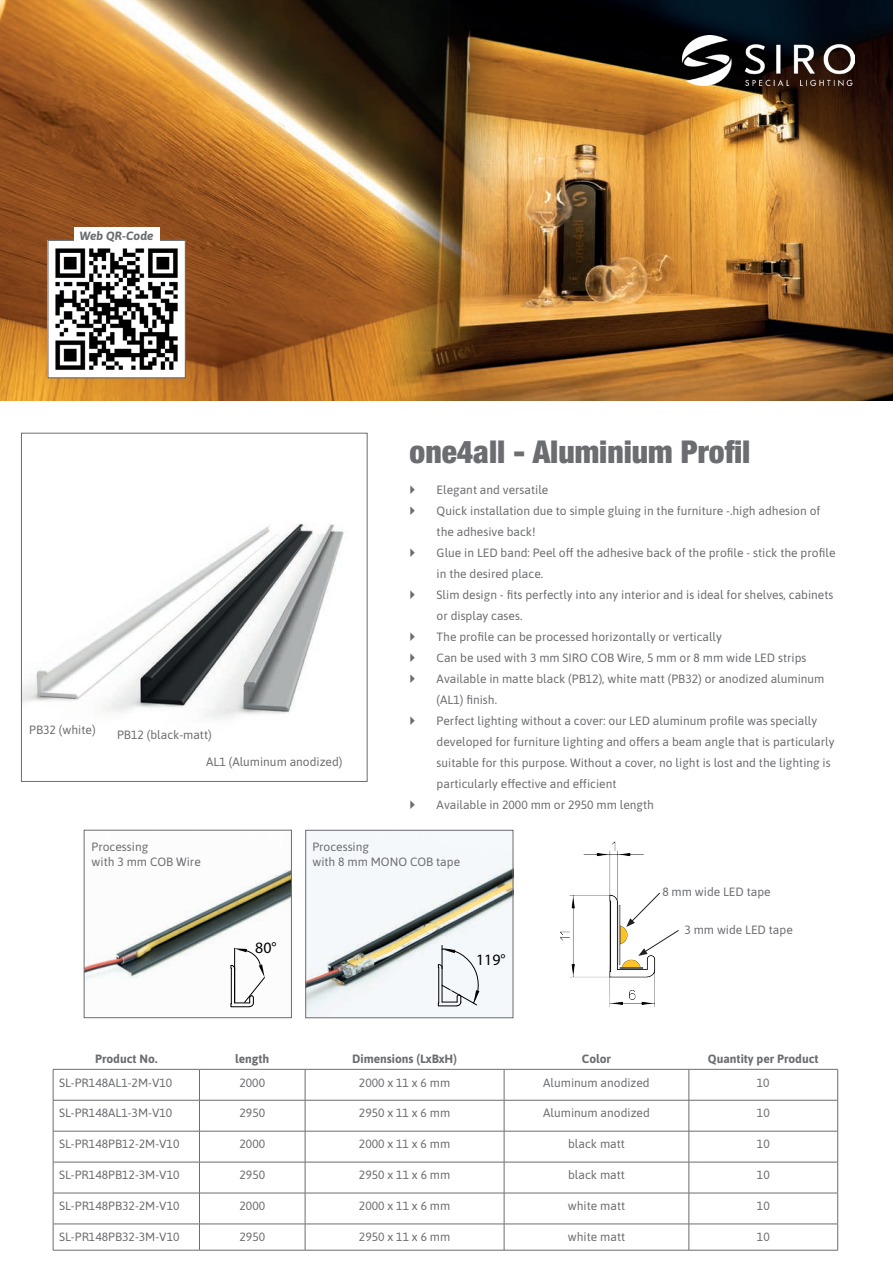
<style>
.page{position:relative;width:893px;height:1263px;background:#fff}
.page>*{position:absolute;margin:0;border:0;box-sizing:border-box;transform-origin:0 0}
.t1{font:900 condensed 31.5px "Helvetica Neue LTW1 G";color:#6c6d70}
.t2{font:15.9px "Myriad Pro";color:#000001}
.t3{font:12px/21px "Asap";color:#6c6d70}
.t4{font:700 12px "Asap";color:#6c6d70}
.t5{font:italic 700 12px "Asap";color:#6c6d70}
</style>
<div class="page">
<img style="left:0;top:0;width:893px;height:401px">
<img style="left:683px;top:36px;width:172px;height:50px">
<img style="left:49px;top:242px;width:135px;height:134px">
<div style="left:47px;top:240px;width:139px;height:138px;border:1px solid #6c6d70"></div>
<div style="left:74px;top:227px;width:86px;height:16px;background:#fff"></div>
<hr style="left:53px;top:1069px;width:146px;height:1px;background:#6c6d70">
<hr style="left:53px;top:1069px;width:1px;height:31px;background:#6c6d70">
<hr style="left:199px;top:1069px;width:106px;height:1px;background:#6c6d70">
<hr style="left:199px;top:1069px;width:1px;height:31px;background:#6c6d70">
<hr style="left:305px;top:1069px;width:199px;height:1px;background:#6c6d70">
<hr style="left:305px;top:1069px;width:1px;height:31px;background:#6c6d70">
<hr style="left:504px;top:1069px;width:185px;height:1px;background:#6c6d70">
<hr style="left:504px;top:1069px;width:1px;height:31px;background:#6c6d70">
<hr style="left:689px;top:1069px;width:149px;height:1px;background:#6c6d70">
<hr style="left:689px;top:1069px;width:1px;height:31px;background:#6c6d70">
<hr style="left:837px;top:1069px;width:1px;height:31px;background:#6c6d70">
<hr style="left:53px;top:1100px;width:146px;height:1px;background:#6c6d70">
<hr style="left:53px;top:1100px;width:1px;height:31px;background:#6c6d70">
<hr style="left:199px;top:1100px;width:106px;height:1px;background:#6c6d70">
<hr style="left:199px;top:1100px;width:1px;height:31px;background:#6c6d70">
<hr style="left:305px;top:1100px;width:199px;height:1px;background:#6c6d70">
<hr style="left:305px;top:1100px;width:1px;height:31px;background:#6c6d70">
<hr style="left:504px;top:1100px;width:185px;height:1px;background:#6c6d70">
<hr style="left:504px;top:1100px;width:1px;height:31px;background:#6c6d70">
<hr style="left:689px;top:1100px;width:149px;height:1px;background:#6c6d70">
<hr style="left:689px;top:1100px;width:1px;height:31px;background:#6c6d70">
<hr style="left:837px;top:1100px;width:1px;height:31px;background:#6c6d70">
<hr style="left:53px;top:1131px;width:146px;height:1px;background:#6c6d70">
<hr style="left:53px;top:1131px;width:1px;height:31px;background:#6c6d70">
<hr style="left:199px;top:1131px;width:106px;height:1px;background:#6c6d70">
<hr style="left:199px;top:1131px;width:1px;height:31px;background:#6c6d70">
<hr style="left:305px;top:1131px;width:199px;height:1px;background:#6c6d70">
<hr style="left:305px;top:1131px;width:1px;height:31px;background:#6c6d70">
<hr style="left:504px;top:1131px;width:185px;height:1px;background:#6c6d70">
<hr style="left:504px;top:1131px;width:1px;height:31px;background:#6c6d70">
<hr style="left:689px;top:1131px;width:149px;height:1px;background:#6c6d70">
<hr style="left:689px;top:1131px;width:1px;height:31px;background:#6c6d70">
<hr style="left:837px;top:1131px;width:1px;height:31px;background:#6c6d70">
<hr style="left:53px;top:1162px;width:146px;height:1px;background:#6c6d70">
<hr style="left:53px;top:1162px;width:1px;height:31px;background:#6c6d70">
<hr style="left:199px;top:1162px;width:106px;height:1px;background:#6c6d70">
<hr style="left:199px;top:1162px;width:1px;height:31px;background:#6c6d70">
<hr style="left:305px;top:1162px;width:199px;height:1px;background:#6c6d70">
<hr style="left:305px;top:1162px;width:1px;height:31px;background:#6c6d70">
<hr style="left:504px;top:1162px;width:185px;height:1px;background:#6c6d70">
<hr style="left:504px;top:1162px;width:1px;height:31px;background:#6c6d70">
<hr style="left:689px;top:1162px;width:149px;height:1px;background:#6c6d70">
<hr style="left:689px;top:1162px;width:1px;height:31px;background:#6c6d70">
<hr style="left:837px;top:1162px;width:1px;height:31px;background:#6c6d70">
<hr style="left:53px;top:1193px;width:146px;height:1px;background:#6c6d70">
<hr style="left:53px;top:1193px;width:1px;height:31px;background:#6c6d70">
<hr style="left:199px;top:1193px;width:106px;height:1px;background:#6c6d70">
<hr style="left:199px;top:1193px;width:1px;height:31px;background:#6c6d70">
<hr style="left:305px;top:1193px;width:199px;height:1px;background:#6c6d70">
<hr style="left:305px;top:1193px;width:1px;height:31px;background:#6c6d70">
<hr style="left:504px;top:1193px;width:185px;height:1px;background:#6c6d70">
<hr style="left:504px;top:1193px;width:1px;height:31px;background:#6c6d70">
<hr style="left:689px;top:1193px;width:149px;height:1px;background:#6c6d70">
<hr style="left:689px;top:1193px;width:1px;height:31px;background:#6c6d70">
<hr style="left:837px;top:1193px;width:1px;height:31px;background:#6c6d70">
<hr style="left:53px;top:1224px;width:146px;height:1px;background:#6c6d70">
<svg style="left:53px;top:1224px;width:1px;height:26px"></svg>
<hr style="left:199px;top:1224px;width:106px;height:1px;background:#6c6d70">
<svg style="left:199px;top:1224px;width:1px;height:26px"></svg>
<hr style="left:305px;top:1224px;width:199px;height:1px;background:#6c6d70">
<svg style="left:305px;top:1224px;width:1px;height:26px"></svg>
<hr style="left:504px;top:1224px;width:185px;height:1px;background:#6c6d70">
<svg style="left:504px;top:1224px;width:1px;height:26px"></svg>
<hr style="left:689px;top:1224px;width:149px;height:1px;background:#6c6d70">
<svg style="left:689px;top:1224px;width:1px;height:26px"></svg>
<svg style="left:837px;top:1224px;width:1px;height:26px"></svg>
<hr style="left:53px;top:1250px;width:146px;height:1px;background:#6c6d70">
<hr style="left:199px;top:1250px;width:106px;height:1px;background:#6c6d70">
<hr style="left:305px;top:1250px;width:199px;height:1px;background:#6c6d70">
<hr style="left:504px;top:1250px;width:185px;height:1px;background:#6c6d70">
<hr style="left:689px;top:1250px;width:149px;height:1px;background:#6c6d70">
<img style="left:23px;top:523px;width:321px;height:196px">
<div style="left:21px;top:433px;width:346px;height:349px;border:1px solid #6c6d70"></div>
<img style="left:307px;top:862px;width:204px;height:154px">
<div style="left:305px;top:830px;width:208px;height:188px;border:1px solid #6c6d70"></div>
<img style="left:560px;top:841px;width:96px;height:166px">
<svg style="left:437px;top:945px;width:42px;height:62px"></svg>
<svg style="left:626px;top:892px;width:53px;height:64px"></svg>
<img style="left:86px;top:869px;width:204px;height:111px">
<div style="left:84px;top:830px;width:208px;height:188px;border:1px solid #6c6d70"></div>
<svg style="left:230px;top:948px;width:35px;height:60px"></svg>
<p class="t5" style="left:80px;top:227px;width:75px">Web QR-Code</p>
<p class="t3" style="left:29px;top:718px;width:68px">PB32 (white)</p>
<p class="t3" style="left:117px;top:724px;width:96px">PB12 (black-matt)</p>
<p class="t3" style="left:206px;top:751px;width:138px">AL1 (Aluminum anodized)</p>
<h1 class="t1" style="left:410px;top:433px;width:342px">one4all - Aluminium Profil</h1>
<p class="t3" style="left:437px;top:478px;width:400px">Elegant and versatile<br>Quick installation due to simple gluing in the furniture -.high adhesion of the adhesive back!<br>Glue in LED band: Peel off the adhesive back of the profile - stick the profile in the desired place.<br>Slim design - fits perfectly into any interior and is ideal for shelves, cabinets or display cases.<br>The profile can be processed horizontally or vertically<br>Can be used with 3 mm SIRO COB Wire, 5 mm or 8 mm wide LED strips Available in matte black (PB12), white matt (PB32) or anodized aluminum (AL1) finish.<br>Perfect lighting without a cover: our LED aluminum profile was specially developed for furniture lighting and offers a beam angle that is particularly suitable for this purpose. Without a cover, no light is lost and the lighting is particularly effective and efficient<br>Available in 2000 mm or 2950 mm length</p>
<p class="t3" style="left:92px;top:838px;width:111px;line-height:15px">Processing<br>with 3 mm COB Wire</p>
<h2 class="t2" style="left:255px;top:938px;width:23px">80°</h2>
<p class="t3" style="left:312px;top:838px;width:149px;line-height:15px">Processing<br>with 8 mm MONO COB tape</p>
<h2 class="t2" style="left:476px;top:950px;width:31px">119°</h2>
<p class="t3" style="left:662px;top:880px;width:110px">8 mm wide LED tape</p>
<p class="t3" style="left:684px;top:918px;width:110px">3 mm wide LED tape</p>
<p class="t4" style="left:95px;top:1050px;width:64px">Product No.</p>
<p class="t4" style="left:235px;top:1050px;width:36px">length</p>
<p class="t4" style="left:352px;top:1050px;width:106px">Dimensions (LxBxH)</p>
<p class="t4" style="left:582px;top:1050px;width:31px">Color</p>
<p class="t4" style="left:708px;top:1050px;width:112px">Quantity per Product</p>
<p class="t3" style="left:59px;top:1071px;width:115px">SL-PR148AL1-2M-V10</p>
<p class="t3" style="left:239px;top:1071px;width:27px">2000</p>
<p class="t3" style="left:359px;top:1071px;width:93px">2000 x 11 x 6 mm</p>
<p class="t3" style="left:543px;top:1071px;width:108px">Aluminum anodized</p>
<p class="t3" style="left:757px;top:1071px;width:14px">10</p>
<p class="t3" style="left:59px;top:1102px;width:115px">SL-PR148AL1-3M-V10</p>
<p class="t3" style="left:239px;top:1102px;width:27px">2950</p>
<p class="t3" style="left:359px;top:1102px;width:93px">2950 x 11 x 6 mm</p>
<p class="t3" style="left:543px;top:1102px;width:108px">Aluminum anodized</p>
<p class="t3" style="left:757px;top:1102px;width:14px">10</p>
<p class="t3" style="left:59px;top:1133px;width:122px">SL-PR148PB12-2M-V10</p>
<p class="t3" style="left:239px;top:1133px;width:27px">2000</p>
<p class="t3" style="left:359px;top:1133px;width:93px">2000 x 11 x 6 mm</p>
<p class="t3" style="left:568px;top:1133px;width:58px">black matt</p>
<p class="t3" style="left:757px;top:1133px;width:14px">10</p>
<p class="t3" style="left:59px;top:1164px;width:122px">SL-PR148PB12-3M-V10</p>
<p class="t3" style="left:239px;top:1164px;width:27px">2950</p>
<p class="t3" style="left:359px;top:1164px;width:93px">2950 x 11 x 6 mm</p>
<p class="t3" style="left:568px;top:1164px;width:58px">black matt</p>
<p class="t3" style="left:757px;top:1164px;width:14px">10</p>
<p class="t3" style="left:59px;top:1195px;width:122px">SL-PR148PB32-2M-V10</p>
<p class="t3" style="left:240px;top:1195px;width:27px">2000</p>
<p class="t3" style="left:359px;top:1195px;width:93px">2000 x 11 x 6 mm</p>
<p class="t3" style="left:568px;top:1195px;width:59px">white matt</p>
<p class="t3" style="left:757px;top:1195px;width:14px">10</p>
<p class="t3" style="left:59px;top:1226px;width:122px">SL-PR148PB32-3M-V10</p>
<p class="t3" style="left:240px;top:1226px;width:27px">2950</p>
<p class="t3" style="left:359px;top:1226px;width:93px">2950 x 11 x 6 mm</p>
<p class="t3" style="left:568px;top:1226px;width:59px">white matt</p>
<p class="t3" style="left:757px;top:1226px;width:14px">10</p>
</div>
